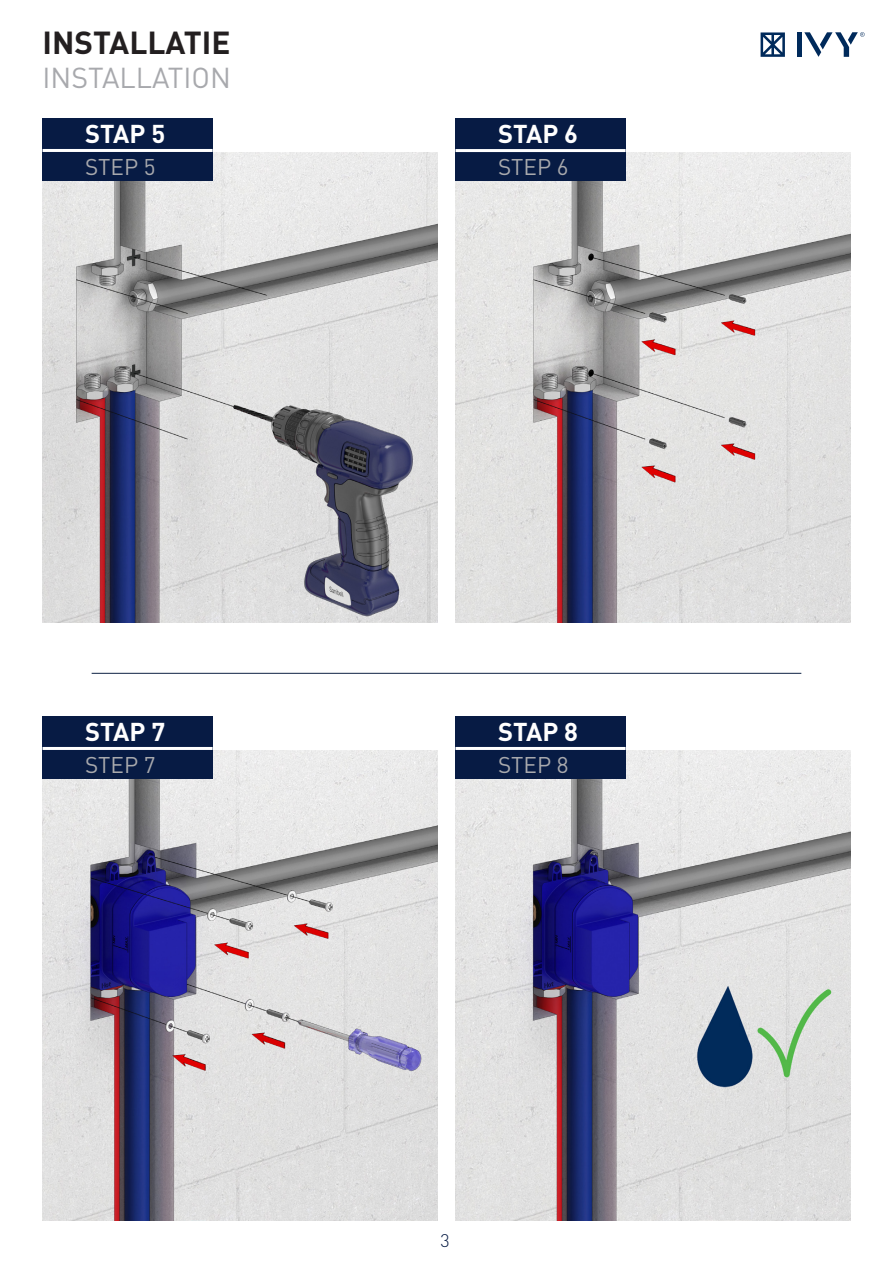
<style>
.page{position:relative;width:893px;height:1263px;background:#fff}
.page>*{position:absolute;margin:0;border:0;box-sizing:border-box;transform-origin:0 0}
.t1{font:700 31.5px "DIN Pro";color:#231f20}
.t2{font:28.5px "DIN Pro";color:#a8a9ad}
.t3{font:700 25.5px "DIN Pro";color:#fff}
.t4{font:22.5px "DIN Pro";color:#a8a9ad}
.t5{font:300 18px "DIN Pro";color:#071b44}
</style>
<div class="page">
<div style="left:797px;top:32px;width:5px;height:25px;background:#002a5b"></div>
<svg style="left:761px;top:32px;width:24px;height:25px"></svg>
<svg style="left:804px;top:32px;width:61px;height:25px"></svg>
<img style="left:43px;top:152px;width:394px;height:470px">
<img style="left:455px;top:152px;width:395px;height:470px">
<img style="left:43px;top:750px;width:394px;height:470px">
<img style="left:455px;top:750px;width:395px;height:470px">
<div style="left:43px;top:118px;width:170px;height:63px;background:#071b44"></div>
<div style="left:455px;top:118px;width:171px;height:63px;background:#071b44"></div>
<div style="left:455px;top:716px;width:171px;height:63px;background:#071b44"></div>
<div style="left:43px;top:716px;width:170px;height:63px;background:#071b44"></div>
<hr style="left:43px;top:149px;width:170px;height:3px;background:#fff">
<hr style="left:455px;top:149px;width:171px;height:3px;background:#fff">
<hr style="left:455px;top:747px;width:171px;height:3px;background:#fff">
<hr style="left:43px;top:747px;width:170px;height:3px;background:#fff">
<hr style="left:92px;top:673px;width:709px;height:1px;background:#0e2244">
<p class="t1" style="left:43px;top:21px;width:189px">INSTALLATIE</p>
<p class="t2" style="left:43px;top:58px;width:190px">INSTALLATION</p>
<p class="t3" style="left:85px;top:116px;width:82px">STAP 5</p>
<p class="t3" style="left:498px;top:116px;width:82px">STAP 6</p>
<p class="t4" style="left:85px;top:151px;width:72px">STEP 5</p>
<p class="t4" style="left:498px;top:151px;width:72px">STEP 6</p>
<p class="t3" style="left:85px;top:714px;width:82px">STAP 7</p>
<p class="t3" style="left:498px;top:714px;width:82px">STAP 8</p>
<p class="t4" style="left:85px;top:749px;width:72px">STEP 7</p>
<p class="t4" style="left:498px;top:749px;width:72px">STEP 8</p>
<p class="t5" style="left:440px;top:1228px;width:11px">3</p>
</div>
